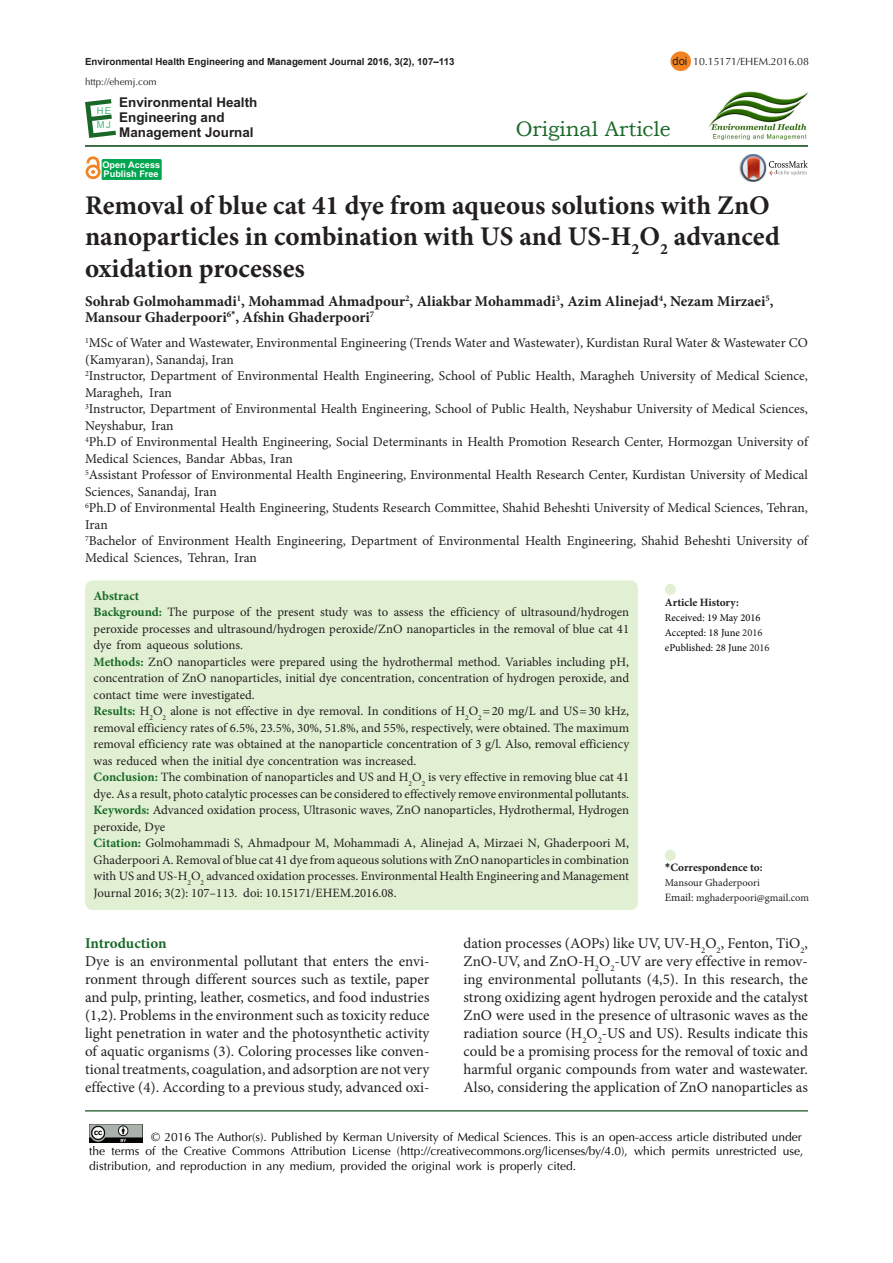
<style>
.page{position:relative;width:893px;height:1263px;background:#fff}
.page>*{position:absolute;margin:0;border:0;box-sizing:border-box;transform-origin:0 0}
.Default{font:700 27px/31.5px "Minion Pro";color:#231f20}
.t1{font:21px "Bookman Old Style";color:#196928}
.t2{font:15px/18px "Minion Pro";color:#231f20;text-align:justify}
.Default-2{font:700 15px/16.5px "Minion Pro";color:#231f20}
.t3{font:700 15px "Minion Pro";letter-spacing:-.005em;color:#196928}
.Default-3{font:13.5px/16.5px "Minion Pro";color:#231f20}
.t4{font:700 13.5px/15px "Arial";color:#231f20}
.Default-4{font:12.75px/16.5px "Minion Pro";color:#231f20;text-align:justify}
.Default-5{font:700 12.75px "Minion Pro";color:#196928}
.t5{font:12px/14.4px "Optima LT Std";color:#010202}
.t6{font:700 11.25px "Minion Pro";color:#231f20}
.t7{font:11.25px "Arial";color:#231f20}
.t8{font:10.5px "Minion Pro";color:#000}
.t9{font:10.5px "Minion Pro";color:#231f20}
.t10{font:10.5px "Optima LT Std";color:#231f20}
.t11{font:700 9.75px "Arial";color:#231f20}
.t12{font:9.75px "Optima LT Std";color:#231f20}
.t13{font:9.45px/14.5px "Arial";color:#41b977}
.t14{font:700 9.15px/9px "Arial";color:#fff}
.s1{font-weight:700;color:#196928}
.s2{color:#231f20}
.s3{font-family:"Calibri"}
.s4{font-size:11.25px}
</style>
<div class="page">
<div style="left:85px;top:580px;width:553px;height:330px;background:#e1f0d2;border-radius:8px"></div>
<div style="left:665px;top:850px;width:11px;height:11px;background:#e1f0d2;border-radius:50%"></div>
<div style="left:665px;top:584px;width:11px;height:11px;background:#e1f0d2;border-radius:50%"></div>
<hr style="left:85px;top:1110px;width:723px;height:1px;background:#00410f">
<img style="left:89px;top:1124px;width:54px;height:19px">
<hr style="left:85px;top:145px;width:723px;height:2px;background:#00410f">
<svg style="left:85px;top:99px;width:31px;height:39px"></svg>
<div style="left:102px;top:160px;width:59px;height:20px;background:#00a54f"></div>
<div style="left:102px;top:160px;width:59px;height:20px;border:1px solid #00a54f"></div>
<div style="left:86px;top:165px;width:15px;height:14px;border:3px solid #f58220;border-radius:50%"></div>
<svg style="left:85px;top:158px;width:16px;height:16px"></svg>
<img style="left:708px;top:91px;width:100px;height:50px">
<img style="left:739px;top:162px;width:2px;height:13px">
<svg style="left:741px;top:154px;width:67px;height:27px"></svg>
<div style="left:670px;top:51px;width:21px;height:20px;background:#f58220;border-radius:50%"></div>
<p class="t11" style="left:85px;top:55px;width:371px">Environmental Health Engineering and Management Journal 2016, 3(2), 107–113</p>
<p class="t4" style="left:119px;top:95px;width:140px">Environmental Health<br>Engineering and<br>Management Journal</p>
<p class="t12" style="left:85px;top:77px;width:73px">http://ehemj.com</p>
<p class="t13" style="left:97px;top:103px;width:16px">HE<br>MJ</p>
<p class="t14" style="left:102px;top:161px;width:59px">Open Access<br>Publish Free</p>
<p class="t7" style="left:672px;top:53px;width:17px">doi</p>
<p class="t10" style="left:693px;top:55px;width:117px">10.15171/EHEM.2016.08</p>
<p class="t1" style="left:516px;top:115px;width:156px">Original Article</p>
<p class="Default" style="left:85px;top:189px;width:696px">Removal of blue cat 41 dye from aqueous solutions with ZnO nanoparticles in combination with US and US-H<sub>2</sub>O<sub>2</sub> advanced oxidation processes</p>
<p class="Default-2" style="left:85px;top:293px;width:690px">Sohrab Golmohammadi<sup>1</sup>, Mohammad Ahmadpour<sup>2</sup>, Aliakbar Mohammadi<sup>3</sup>, Azim Alinejad<sup>4</sup>, Nezam Mirzaei<sup>5</sup>,<br>Mansour Ghaderpoori<sup>6</sup><sup>*</sup>, Afshin Ghaderpoori<sup>7</sup></p>
<p class="Default-3" style="left:85px;top:335px;width:724px"><sup>1</sup>MSc of Water and Wastewater, Environmental Engineering (Trends Water and Wastewater), Kurdistan Rural Water &amp; Wastewater CO (Kamyaran), Sanandaj, Iran</p>
<p class="Default-3" style="left:85px;top:368px;width:724px"><sup>2</sup>Instructor, Department of Environmental Health Engineering, School of Public Health, Maragheh University of Medical Science,<br>Maragheh, Iran</p>
<p class="Default-3" style="left:85px;top:401px;width:724px"><sup>3</sup>Instructor, Department of Environmental Health Engineering, School of Public Health, Neyshabur University of Medical Sciences,<br>Neyshabur, Iran</p>
<p class="Default-3" style="left:85px;top:434px;width:724px"><sup>4</sup>Ph.D of Environmental Health Engineering, Social Determinants in Health Promotion Research Center, Hormozgan University of<br>Medical Sciences, Bandar Abbas, Iran</p>
<p class="Default-3" style="left:85px;top:467px;width:724px"><sup>5</sup>Assistant Professor of Environmental Health Engineering, Environmental Health Research Center, Kurdistan University of Medical<br>Sciences, Sanandaj, Iran</p>
<p class="Default-3" style="left:85px;top:500px;width:724px"><sup>6</sup>Ph.D of Environmental Health Engineering, Students Research Committee, Shahid Beheshti University of Medical Sciences, Tehran,<br>Iran</p>
<p class="Default-3" style="left:85px;top:533px;width:724px"><sup>7</sup>Bachelor of Environment Health Engineering, Department of Environmental Health Engineering, Shahid Beheshti University of<br>Medical Sciences, Tehran, Iran</p>
<p class="Default-5" style="left:94px;top:587px;width:47px">Abstract</p>
<p class="Default-4" style="left:94px;top:604px;width:537px"><span class="s1">Background:</span> The purpose of the present study was to assess the efficiency of ultrasound/hydrogen peroxide processes and ultrasound/hydrogen peroxide/ZnO nanoparticles in the removal of blue cat 41 dye from aqueous solutions.</p>
<p class="Default-4" style="left:94px;top:653px;width:537px"><span class="s1">Methods:</span> ZnO nanoparticles were prepared using the hydrothermal method. Variables including pH, concentration of ZnO nanoparticles, initial dye concentration, concentration of hydrogen peroxide, and contact time were investigated.</p>
<p class="Default-4" style="left:94px;top:703px;width:537px"><span class="s1">Results:</span> H<sub>2</sub>O<sub>2</sub> alone is not effective in dye removal. In conditions of H<sub>2</sub>O<sub>2</sub>=20 mg/L and US=30 kHz, removal efficiency rates of 6.5%, 23.5%, 30%, 51.8%, and 55%, respectively, were obtained. The maximum removal efficiency rate was obtained at the nanoparticle concentration of 3 g/l. Also, removal efficiency was reduced when the initial dye concentration was increased.</p>
<p class="Default-4" style="left:94px;top:769px;width:537px"><span class="s1">Conclusion:</span> The combination of nanoparticles and US and H<sub>2</sub>O<sub>2</sub> is very effective in removing blue cat 41 dye. As a result, photo catalytic processes can be considered to effectively remove environmental pollutants.</p>
<p class="Default-4" style="left:94px;top:802px;width:537px"><span class="s1">Keywords:</span> Advanced oxidation process, Ultrasonic waves, ZnO nanoparticles, Hydrothermal, Hydrogen peroxide, Dye</p>
<p class="Default-4" style="left:94px;top:835px;width:537px"><span class="s1">Citation:</span> Golmohammadi S, Ahmadpour M, Mohammadi A, Alinejad A, Mirzaei N, Ghaderpoori M, Ghaderpoori A. Removal of blue cat 41 dye from aqueous solutions with ZnO nanoparticles in combination with US and US-H<sub>2</sub>O<sub>2</sub> advanced oxidation processes. Environmental Health Engineering and Management Journal 2016; 3(2): 107–113. doi: 10.15171/EHEM.2016.08.</p>
<p class="t6" style="left:665px;top:594px;width:76px">Article History:</p>
<p class="t8" style="left:665px;top:610px;width:97px">Received: 19 May 2016</p>
<p class="t8" style="left:665px;top:625px;width:99px">Accepted: 18 June <span class="s2">2016</span></p>
<p class="t8" style="left:665px;top:640px;width:106px">ePublished: 28 June <span class="s2">2016</span></p>
<p class="t6" style="left:665px;top:859px;width:99px"><span class="s3">*</span>Correspondence to:</p>
<p class="t9" style="left:665px;top:875px;width:97px">Mansour Ghaderpoori</p>
<p class="t9" style="left:665px;top:890px;width:146px"><span class="s4">Email:</span> mghaderpoori@gmail.com</p>
<p class="t2" style="left:463px;top:934px;width:346px">dation processes (AOPs) like UV, UV-H<sub>2</sub>O<sub>2</sub>, Fenton, TiO<sub>2</sub>, ZnO-UV, and ZnO-H<sub>2</sub>O<sub>2</sub>-UV are very effective in remov&shy;ing environmental pollutants (4,5). In this research, the strong oxidizing agent hydrogen peroxide and the catalyst ZnO were used in the presence of ultrasonic waves as the radiation source (H<sub>2</sub>O<sub>2</sub>-US and US). Results indicate this could be a promising process for the removal of toxic and harmful organic compounds from water and wastewater.<br>Also, considering the application of ZnO nanoparticles as</p>
<p class="t5" style="left:89px;top:1130px;width:715px;text-indent:62px">© 2016 The Author(s). Published by Kerman University of Medical Sciences. This is an open-access article distributed under the terms of the Creative Commons Attribution License (http://creativecommons.org/licenses/by/4.0), which permits unrestricted use, distribution, and reproduction in any medium, provided the original work is properly cited.</p>
<p class="t3" style="left:85px;top:932px;width:83px">Introduction</p>
<p class="t2" style="left:85px;top:952px;width:346px">Dye is an environmental pollutant that enters the envi&shy;ronment through different sources such as textile, paper and pulp, printing, leather, cosmetics, and food industries (1,2). Problems in the environment such as toxicity reduce light penetration in water and the photosynthetic activity of aquatic organisms (3). Coloring processes like conven&shy;tional treatments, coagulation, and adsorption are not very effective (4). According to a previous study, advanced oxi-</p>
</div>
